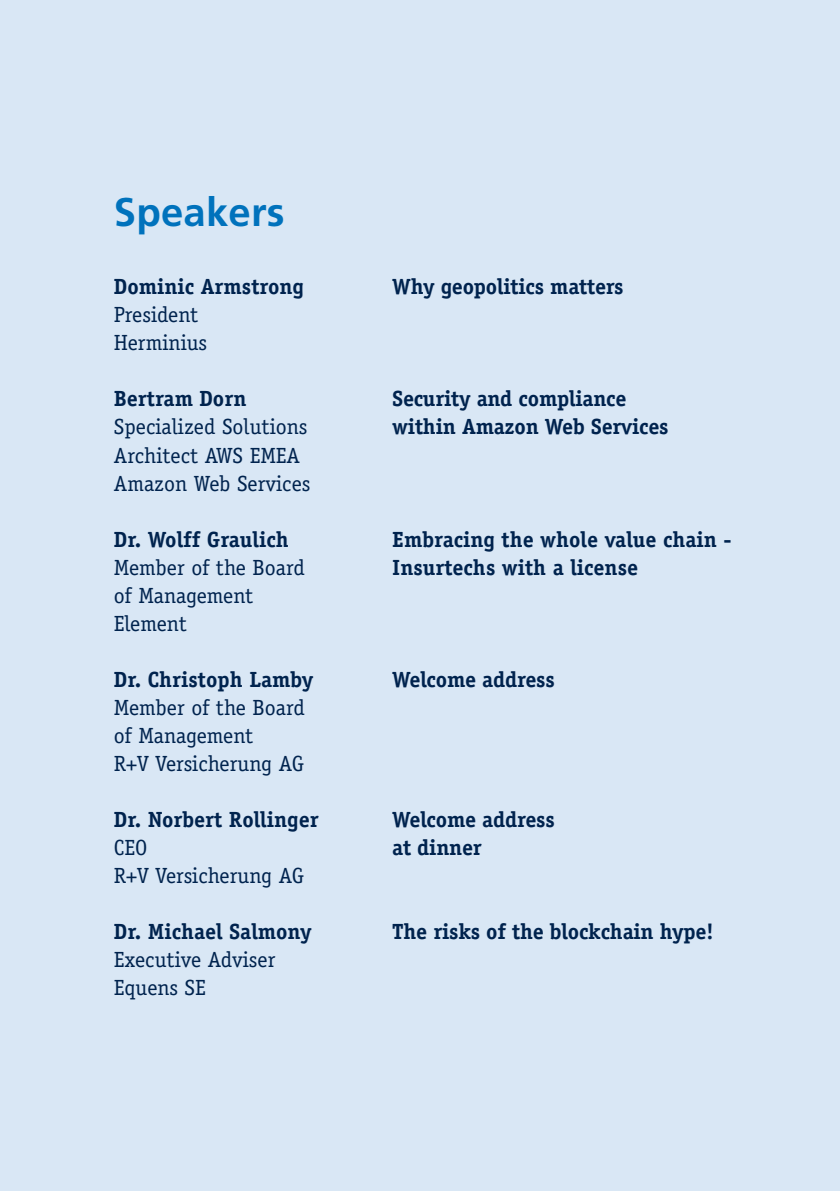
<style>
.page{position:relative;width:840px;height:1191px;background:#fff}
.page>*{position:absolute;margin:0;border:0;box-sizing:border-box;transform-origin:0 0}
.t1{font:700 40px "Frutiger";letter-spacing:.005em;color:#0072bc}
.t2{font:700 22px "Officina Serif";letter-spacing:-.01em;color:#00234e}
.t3{font:22px/28px "Officina Serif";color:#00234e}
</style>
<div class="page">
<div style="left:0;top:0;width:839px;height:1191px;background:#d9e7f5"></div>
<h1 class="t1" style="left:114px;top:188px;width:172px">Speakers</h1>
<p class="t2" style="left:114px;top:273px;width:191px">Dominic Armstrong</p>
<p class="t2" style="left:392px;top:273px;width:233px">Why geopolitics matters</p>
<p class="t3" style="left:114px;top:301px;width:94px">President<br>Herminius</p>
<p class="t2" style="left:114px;top:385px;width:134px">Bertram Dorn</p>
<p class="t2" style="left:392px;top:385px;width:235px">Security and compliance</p>
<p class="t3" style="left:114px;top:413px;width:195px">Specialized Solutions</p>
<p class="t2" style="left:392px;top:413px;width:278px">within Amazon Web Services</p>
<p class="t3" style="left:114px;top:441px;width:198px">Architect AWS EMEA<br>Amazon Web Services</p>
<p class="t2" style="left:114px;top:525px;width:176px">Dr. Wolff Graulich</p>
<p class="t2" style="left:392px;top:525px;width:340px">Embracing the whole value chain -</p>
<p class="t3" style="left:114px;top:553px;width:192px">Member of the Board</p>
<p class="t2" style="left:392px;top:553px;width:247px">Insurtechs with a license</p>
<p class="t3" style="left:114px;top:581px;width:141px">of Management<br>Element</p>
<p class="t2" style="left:114px;top:665px;width:201px">Dr. Christoph Lamby</p>
<p class="t2" style="left:392px;top:665px;width:164px">Welcome address</p>
<p class="t3" style="left:114px;top:693px;width:192px">Member of the Board of Management<br>R+V Versicherung AG</p>
<p class="t2" style="left:114px;top:805px;width:206px">Dr. Norbert Rollinger</p>
<p class="t2" style="left:392px;top:805px;width:164px">Welcome address</p>
<p class="t3" style="left:114px;top:833px;width:35px">CEO</p>
<p class="t2" style="left:392px;top:833px;width:91px">at dinner</p>
<p class="t3" style="left:114px;top:861px;width:191px">R+V Versicherung AG</p>
<p class="t2" style="left:114px;top:917px;width:199px">Dr. Michael Salmony</p>
<p class="t2" style="left:392px;top:917px;width:323px">The risks of the blockchain hype!</p>
<p class="t3" style="left:114px;top:945px;width:163px">Executive Adviser<br>Equens SE</p>
</div>
